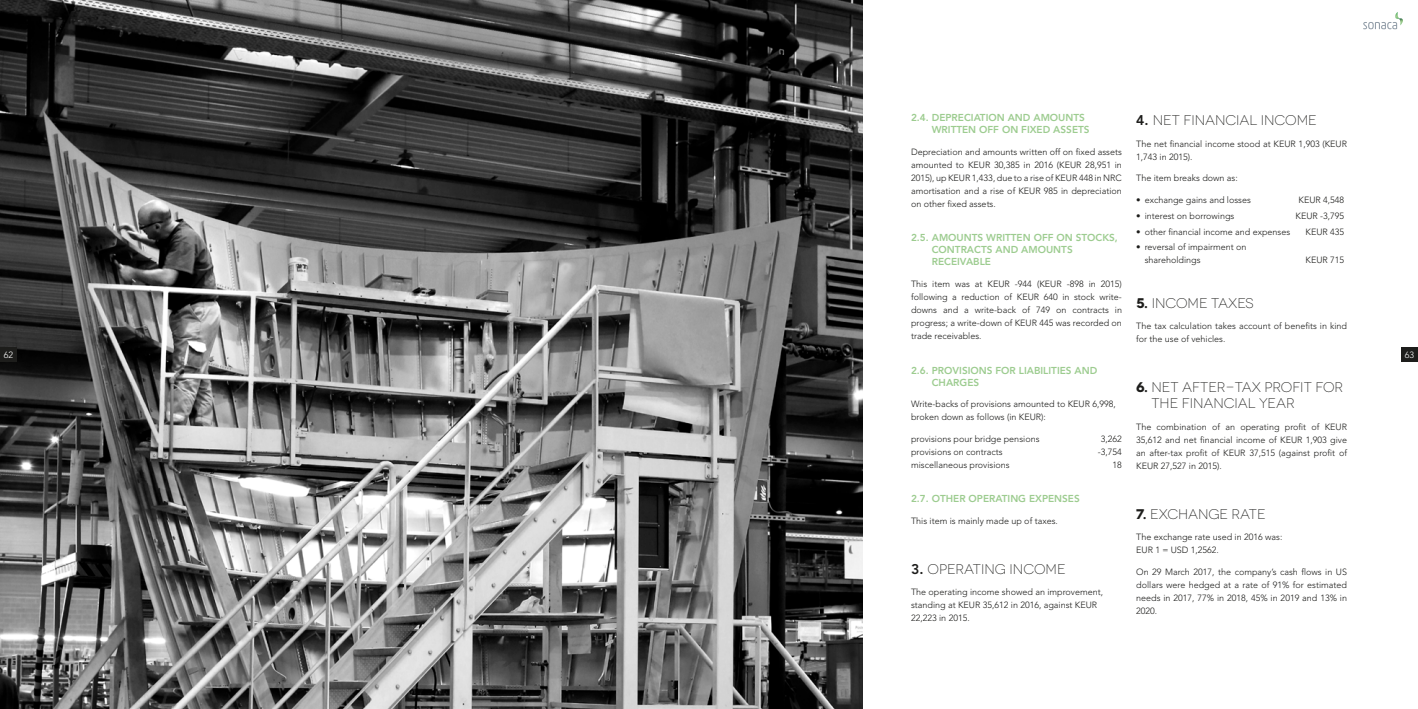
<style>
.page{position:relative;width:1418px;height:709px;background:#fff}
.page>*{position:absolute;margin:0;border:0;box-sizing:border-box;transform-origin:0 0}
.t1{font:300 14px/16px "Novecentowide";color:#1d1d1b}
.t2{font:800 10px/12px "Avenir";color:#9dcc90}
.t3{font:300 9px/13px "Avenir";color:#1d1d1b}
.t4{font:300 9px "Avenir";color:#fff}
.s1{font-family:"Avenir";font-weight:800}
.s2{font-weight:700}
</style>
<div class="page">
<img style="left:0;top:0;width:862px;height:709px">
<div style="left:0;top:347px;width:17px;height:14px;background:#1d1d1b"></div>
<div style="left:1400px;top:347px;width:17px;height:14px;background:#1d1d1b"></div>
<svg style="left:1363px;top:12px;width:40px;height:17px"></svg>
<p class="t2" style="left:931px;top:111px;width:159px;text-indent:-21px">2.4. DEPRECIATION AND AMOUNTS<br>WRITTEN OFF ON FIXED ASSETS</p>
<p class="t3" style="left:911px;top:145px;width:212px;text-align:justify">Depreciation and amounts written off on fixed assets amounted to KEUR 30,385 in 2016 (KEUR 28,951 in 2015), up KEUR 1,433, due to a rise of KEUR 448 in NRC amortisation and a rise of KEUR 985 in depreciation on other fixed assets.</p>
<p class="t2" style="left:931px;top:232px;width:188px;text-indent:-21px">2.5. AMOUNTS WRITTEN OFF ON STOCKS,<br>CONTRACTS AND AMOUNTS<br>RECEIVABLE</p>
<p class="t3" style="left:911px;top:277px;width:212px;text-align:justify">This item was at KEUR -944 (KEUR -898 in 2015) following a reduction of KEUR 640 in stock write&shy;downs and a write-back of 749 on contracts in progress; a write-down of KEUR 445 was recorded on trade receivables.</p>
<p class="t2" style="left:931px;top:364px;width:167px;text-indent:-21px">2.6. PROVISIONS FOR LIABILITIES AND<br>CHARGES</p>
<p class="t3" style="left:911px;top:397px;width:206px">Write-backs of provisions amounted to KEUR 6,998, broken down as follows (in KEUR):</p>
<p class="t3" style="left:911px;top:432px;width:130px">provisions pour bridge pensions</p>
<p class="t3" style="left:1100px;top:432px;width:23px">3,262</p>
<p class="t3" style="left:911px;top:445px;width:93px">provisions on contracts</p>
<p class="t3" style="left:1097px;top:445px;width:26px">-3,754</p>
<p class="t3" style="left:911px;top:458px;width:100px">miscellaneous provisions</p>
<p class="t3" style="left:1112px;top:458px;width:11px">18</p>
<p class="t2" style="left:911px;top:493px;width:170px">2.7. OTHER OPERATING EXPENSES</p>
<p class="t3" style="left:911px;top:514px;width:148px">This item is mainly made up of taxes.</p>
<h1 class="t1" style="left:911px;top:561px;width:156px"><span class="s1">3.</span> OPERATING INCOME</h1>
<p class="t3" style="left:911px;top:585px;width:193px">The operating income showed an improvement, standing at KEUR 35,612 in 2016, against KEUR<br>22,223 in 2015.</p>
<h1 class="t1" style="left:1136px;top:113px;width:182px"><span class="s1">4.</span> NET FINANCIAL INCOME</h1>
<p class="t3" style="left:1136px;top:137px;width:212px">The net financial income stood at KEUR 1,903 (KEUR<br>1,743 in 2015).</p>
<p class="t3" style="left:1136px;top:172px;width:103px">The item breaks down as:</p>
<p class="t3" style="left:1136px;top:193px;width:116px">• exchange gains and losses</p>
<p class="t3" style="left:1298px;top:193px;width:47px">KEUR 4,548</p>
<p class="t3" style="left:1136px;top:209px;width:100px">• interest on borrowings</p>
<p class="t3" style="left:1295px;top:209px;width:50px">KEUR -3,795</p>
<p class="t3" style="left:1136px;top:225px;width:156px">• other financial income and expenses</p>
<p class="t3" style="left:1305px;top:225px;width:40px">KEUR 435</p>
<p class="t3" style="left:1144px;top:241px;width:103px;text-indent:-9px">• reversal of impairment on shareholdings</p>
<p class="t3" style="left:1305px;top:254px;width:40px">KEUR 715</p>
<h1 class="t1" style="left:1136px;top:295px;width:119px"><span class="s2">5.</span> INCOME TAXes</h1>
<p class="t3" style="left:1136px;top:320px;width:212px">The tax calculation takes account of benefits in kind for the use of vehicles.</p>
<h1 class="t1" style="left:1151px;top:379px;width:193px;text-indent:-15px"><span class="s2">6.</span> NET AFTER-TAX PROFIT FOR<br>THE FINANCIAL YEAR</h1>
<p class="t3" style="left:1136px;top:420px;width:212px;text-align:justify">The combination of an operating profit of KEUR 35,612 and net financial income of KEUR 1,903 give an after-tax profit of KEUR 37,515 (against profit of KEUR 27,527 in 2015).</p>
<h1 class="t1" style="left:1136px;top:506px;width:131px"><span class="s2">7.</span> EXCHANGE RATE</h1>
<p class="t3" style="left:1136px;top:531px;width:148px">The exchange rate used in 2016 was:<br>EUR 1 = USD 1,2562.</p>
<p class="t3" style="left:1136px;top:565px;width:212px;text-align:justify">On 29 March 2017, the company’s cash flows in US dollars were hedged at a rate of 91% for estimated needs in 2017, 77% in 2018, 45% in 2019 and 13% in 2020.</p>
<p class="t4" style="left:4px;top:349px;width:11px">62</p>
<p class="t4" style="left:1404px;top:349px;width:11px">63</p>
</div>
